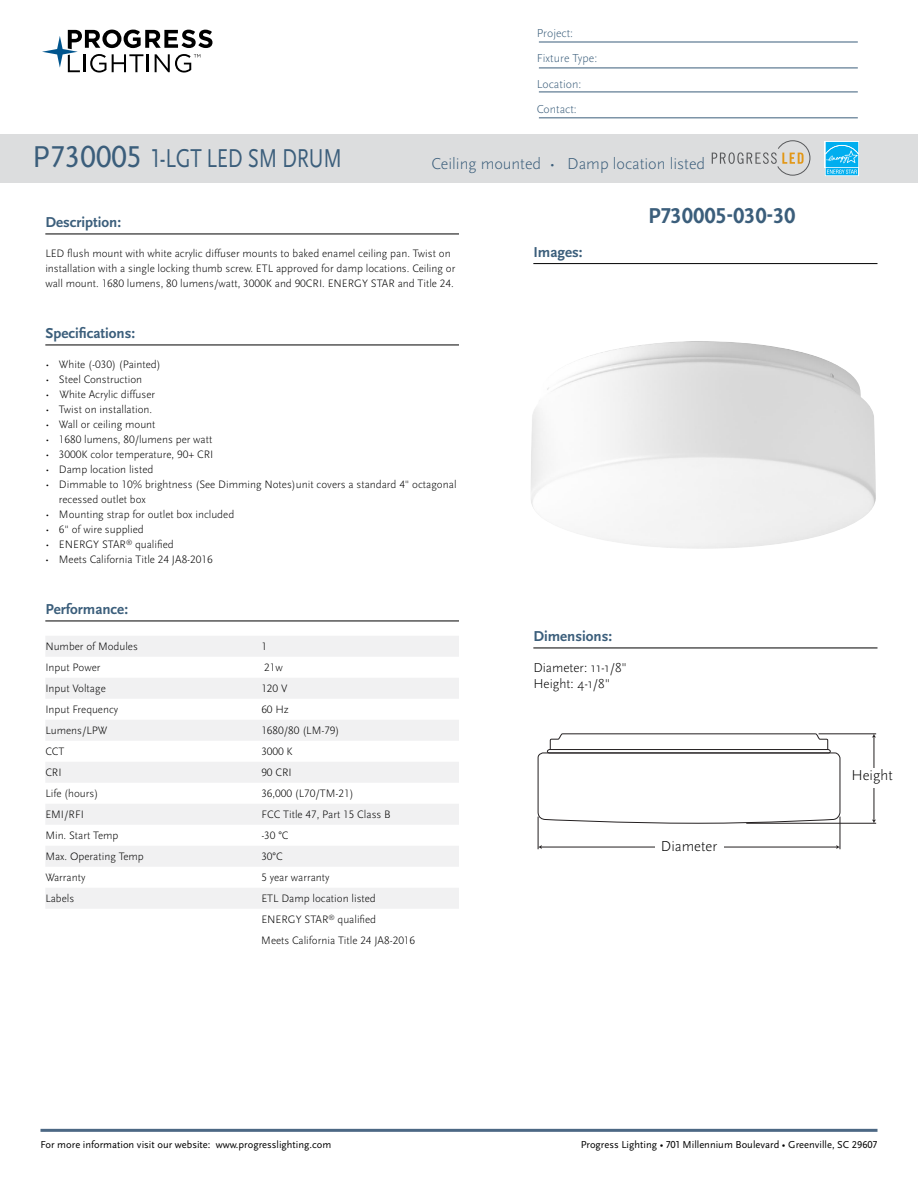
<style>
.page{position:relative;width:918px;height:1188px;background:#fff}
.page>*{position:absolute;margin:0;border:0;box-sizing:border-box;transform-origin:0 0}
.t1{font:27px "Scala Sans Pro";letter-spacing:-.01em;color:#3b5e7b;scale:.78 1}
.t2{font:700 22.5px "Scala Sans Pro";color:#3b5e7b}
.t3{font:300 16.5px "Scala Sans Pro";color:#3b5e7b}
.t4{font:700 15px "Scala Sans Pro";color:#3b5e7b}
.t5{font:300 15px "Scala Sans Pro";color:#000}
.t6{font:300 13.5px/16.2px "Scala Sans Pro";color:#000}
.t7{font:300 12px/25.5px "Scala Sans Pro";color:#3b5e7b}
.t8{font:300 11.25px/15px "Scala Sans Pro";color:#000}
.t9{font:10.5px "Scala Sans Pro";color:#000}
.s1{font-size:31.5px}
</style>
<div class="page">
<svg style="left:42px;top:30px;width:170px;height:43px"></svg>
<hr style="left:40px;top:1129px;width:838px;height:3px;background:#4c6884">
<hr style="left:539px;top:42px;width:319px;height:1px;background:#3b5e7b">
<hr style="left:539px;top:68px;width:319px;height:1px;background:#3b5e7b">
<hr style="left:539px;top:92px;width:319px;height:1px;background:#3b5e7b">
<hr style="left:539px;top:118px;width:319px;height:1px;background:#3b5e7b">
<hr style="left:533px;top:263px;width:344px;height:1px;background:#000">
<hr style="left:45px;top:234px;width:414px;height:1px;background:#000">
<hr style="left:45px;top:345px;width:414px;height:1px;background:#000">
<hr style="left:45px;top:621px;width:414px;height:1px;background:#000">
<div style="left:45px;top:636px;width:414px;height:21px;background:#f1f1f2"></div>
<div style="left:45px;top:678px;width:414px;height:21px;background:#f1f1f2"></div>
<div style="left:45px;top:720px;width:414px;height:21px;background:#f1f1f2"></div>
<div style="left:45px;top:762px;width:414px;height:21px;background:#f1f1f2"></div>
<div style="left:45px;top:804px;width:414px;height:21px;background:#f1f1f2"></div>
<div style="left:45px;top:846px;width:414px;height:21px;background:#f1f1f2"></div>
<div style="left:45px;top:888px;width:414px;height:21px;background:#f1f1f2"></div>
<div style="left:0;top:134px;width:918px;height:49px;background:#dcddde"></div>
<svg style="left:712px;top:141px;width:98px;height:34px"></svg>
<hr style="left:533px;top:648px;width:344px;height:1px;background:#000">
<div style="left:825px;top:141px;width:34px;height:27px;background:#f2fafe"></div>
<svg style="left:825px;top:142px;width:34px;height:34px"></svg>
<svg style="left:538px;top:733px;width:302px;height:91px"></svg>
<hr style="left:538px;top:817px;width:1px;height:32px;background:#231f20">
<hr style="left:840px;top:817px;width:1px;height:32px;background:#231f20">
<hr style="left:874px;top:737px;width:1px;height:84px;background:#231f20">
<svg style="left:872px;top:819px;width:4px;height:4px"></svg>
<hr style="left:746px;top:823px;width:130px;height:1px;background:#231f20">
<hr style="left:819px;top:734px;width:57px;height:1px;background:#231f20">
<hr style="left:541px;top:847px;width:296px;height:1px;background:#231f20">
<svg style="left:836px;top:845px;width:4px;height:4px"></svg>
<svg style="left:538px;top:845px;width:4px;height:4px"></svg>
<div style="left:655px;top:840px;width:68px;height:19px;background:#fff"></div>
<div style="left:849px;top:769px;width:46px;height:19px;background:#fff"></div>
<p class="t7" style="left:537px;top:20px;width:62px">Project:<br>Fixture Type:<br>Location:<br>Contact:</p>
<h1 class="t1" style="left:32px;top:142px;width:399px"><span class="s1">P730005</span> 1-LGT LED SM DRUM</h1>
<h3 class="t3" style="left:432px;top:154px;width:275px">Ceiling mounted • Damp location listed</h3>
<h2 class="t2" style="left:648px;top:202px;width:149px">P730005-030-30</h2>
<h3 class="t4" style="left:45px;top:213px;width:77px">Description:</h3>
<p class="t8" style="left:45px;top:246px;width:412px">LED flush mount with white acrylic diffuser mounts to baked enamel ceiling pan. Twist on installation with a single locking thumb screw. ETL approved for damp locations. Ceiling or wall mount. 1680 lumens, 80 lumens/watt, 3000K and 90CRI. ENERGY STAR and Title 24.</p>
<h3 class="t4" style="left:45px;top:324px;width:91px">Specifications:</h3>
<p class="t8" style="left:45px;top:357px;width:117px">• White (-030) (Painted)</p>
<p class="t8" style="left:45px;top:372px;width:98px">• Steel Construction</p>
<p class="t8" style="left:45px;top:387px;width:111px">• White Acrylic diffuser</p>
<p class="t8" style="left:45px;top:402px;width:108px">• Twist on installation.</p>
<p class="t8" style="left:45px;top:417px;width:112px">• Wall or ceiling mount</p>
<p class="t8" style="left:45px;top:432px;width:169px">• 1680 lumens, 80/lumens per watt</p>
<p class="t8" style="left:45px;top:447px;width:170px">• 3000K color temperature, 90+ CRI</p>
<p class="t8" style="left:45px;top:462px;width:110px">• Damp location listed</p>
<p class="t8" style="left:59px;top:477px;width:399px;text-indent:-13px">• Dimmable to 10% brightness (See Dimming Notes)unit covers a standard 4" octagonal recessed outlet box</p>
<p class="t8" style="left:45px;top:507px;width:190px">• Mounting strap for outlet box included</p>
<p class="t8" style="left:45px;top:522px;width:100px">• 6" of wire supplied</p>
<p class="t8" style="left:45px;top:537px;width:130px">• ENERGY STAR<sup>®</sup> qualified</p>
<p class="t8" style="left:45px;top:552px;width:169px">• Meets California Title 24 JA8-2016</p>
<h3 class="t4" style="left:45px;top:600px;width:84px">Performance:</h3>
<p class="t8" style="left:45px;top:639px;width:94px">Number of Modules</p>
<p class="t8" style="left:261px;top:639px;width:7px">1</p>
<p class="t8" style="left:45px;top:660px;width:57px">Input Power</p>
<p class="t8" style="left:264px;top:660px;width:20px">21w</p>
<p class="t8" style="left:45px;top:681px;width:62px">Input Voltage</p>
<p class="t8" style="left:261px;top:681px;width:28px">120 V</p>
<p class="t8" style="left:45px;top:702px;width:74px">Input Frequency</p>
<p class="t8" style="left:261px;top:702px;width:29px">60 Hz</p>
<p class="t8" style="left:45px;top:723px;width:64px">Lumens/LPW</p>
<p class="t8" style="left:261px;top:723px;width:80px">1680/80 (LM-79)</p>
<p class="t8" style="left:45px;top:744px;width:21px">CCT</p>
<p class="t8" style="left:261px;top:744px;width:33px">3000 K</p>
<p class="t8" style="left:45px;top:765px;width:18px">CRI</p>
<p class="t8" style="left:261px;top:765px;width:32px">90 CRI</p>
<p class="t8" style="left:45px;top:786px;width:54px">Life (hours)</p>
<p class="t8" style="left:261px;top:786px;width:94px">36,000 (L70/TM-21)</p>
<p class="t8" style="left:45px;top:807px;width:40px">EMI/RFI</p>
<p class="t8" style="left:261px;top:807px;width:131px">FCC Title 47, Part 15 Class B</p>
<p class="t8" style="left:45px;top:828px;width:75px">Min. Start Temp</p>
<p class="t8" style="left:261px;top:828px;width:29px">-30 °C</p>
<p class="t8" style="left:45px;top:849px;width:100px">Max. Operating Temp</p>
<p class="t8" style="left:261px;top:849px;width:23px">30°C</p>
<p class="t8" style="left:45px;top:870px;width:42px">Warranty</p>
<p class="t8" style="left:261px;top:870px;width:70px">5 year warranty</p>
<p class="t8" style="left:45px;top:891px;width:30px">Labels</p>
<p class="t8" style="left:261px;top:888px;width:155px;line-height:21px">ETL Damp location listed<br>ENERGY STAR<sup>®</sup> qualified<br>Meets California Title 24 JA8-2016</p>
<h3 class="t4" style="left:533px;top:243px;width:51px">Images:</h3>
<h3 class="t4" style="left:533px;top:627px;width:80px">Dimensions:</h3>
<p class="t6" style="left:533px;top:660px;width:95px">Diameter: 11-1/8"<br>Height: 4-1/8"</p>
<h3 class="t5" style="left:661px;top:838px;width:58px">Diameter</h3>
<h3 class="t5" style="left:851px;top:766px;width:43px">Height</h3>
<p class="t9" style="left:40px;top:1139px;width:292px">For more information visit our website: www.progresslighting.com</p>
<p class="t9" style="left:581px;top:1138px;width:298px">Progress Lighting • 701 Millennium Boulevard • Greenville, SC 29607</p>
</div>
